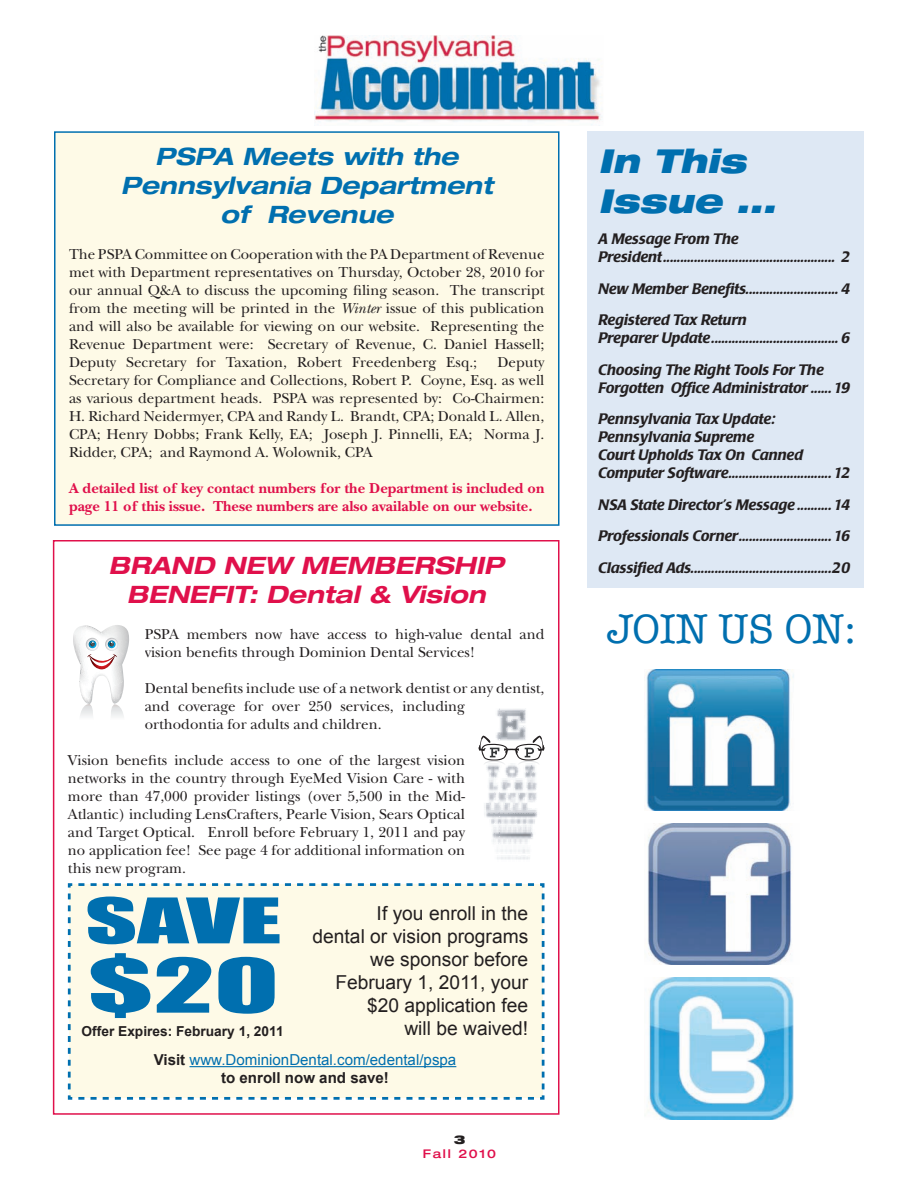
<style>
.page{position:relative;width:918px;height:1188px;background:#fff}
.page>*{position:absolute;margin:0;border:0;box-sizing:border-box;transform-origin:0 0}
.t1{font:69.3px "Impact";color:#006faf;scale:1.74 1}
.t2{font:58.05px "Impact";color:#006faf;scale:1.74 1}
.t3{font:42px "American Typewriter";color:#006faf}
.t4{font:italic 900 expanded 33px/39.6px "Helvetica Neue";color:#006faf}
.t5{font:italic 700 expanded 24px/28.8px "Helvetica Neue";color:#006faf;text-align:center}
.t6{font:italic 700 expanded 24px/28.8px "Helvetica Neue";color:#e0104b;text-align:center}
.t7{font:19.2px/23.1px "Arial";color:#231f20;text-align:right}
.t8{font:15.15px/18.1px "Arial";color:#006faf;text-align:center}
.t9{font:15px/18px "New Baskerville";color:#231f20;text-align:justify}
.t10{font:italic 500 15px/31.5px "Poppl Laudatio";color:#231f20}
.t11{font:700 15px/18px "New Baskerville";color:#e0104b}
.t12{font:700 13.65px "Arial";color:#231f20}
.t13{font:500 expanded 12px "Helvetica Neue";letter-spacing:.14em;color:#e0104b}
.t14{font:900 expanded 12px "Helvetica Neue";color:#231f20}
.s1{font-style:italic}
.s2{font-weight:700;color:#231f20}
</style>
<div class="page">
<img style="left:314px;top:35px;width:288px;height:90px">
<div style="left:588px;top:131px;width:276px;height:457px;background:#dee8f4"></div>
<div style="left:55px;top:132px;width:504px;height:393px;background:#fefae7"></div>
<div style="left:54px;top:131px;width:506px;height:395px;border:2px solid #006faf"></div>
<div style="left:53px;top:540px;width:507px;height:575px;border:2px solid #e0104b"></div>
<div style="left:67px;top:883px;width:478px;height:217px;background:#fefae7"></div>
<hr style="left:190px;top:1066px;width:266px;height:1px;background:#006faf">
<svg style="left:73px;top:625px;width:56px;height:92px"></svg>
<svg style="left:479px;top:708px;width:65px;height:152px"></svg>
<img style="left:644px;top:669px;width:150px;height:142px">
<img style="left:647px;top:824px;width:145px;height:141px">
<img style="left:648px;top:978px;width:146px;height:141px">
<h3 class="t5" style="left:121px;top:142px;width:373px">PSPA Meets with the<br>Pennsylvania Department of Revenue</h3>
<p class="t9" style="left:69px;top:245px;width:477px">The PSPA Committee on Cooperation with the PA Department of Revenue met with Department representatives on Thursday, October 28, 2010 for our annual Q&amp;A to discuss the upcoming filing season. The transcript from the meeting will be printed in the <span class="s1">Winter</span> issue of this publication and will also be available for viewing on our website. Representing the Revenue Department were: Secretary of Revenue, C. Daniel Hassell; Deputy Secretary for Taxation, Robert Freedenberg Esq.;</p>
<p class="t9" style="left:69px;top:353px;width:477px;text-indent:428px">Deputy Secretary for Compliance and Collections, Robert P. Coyne, Esq. as well as various department heads. PSPA was represented by: Co-Chairmen:<br>H. Richard Neidermyer, CPA and Randy L. Brandt, CPA; Donald L. Allen, CPA; Henry Dobbs; Frank Kelly, EA; Joseph J. Pinnelli, EA; Norma J.<br>Ridder, CPA; and Raymond A. Wolownik, CPA</p>
<p class="t11" style="left:69px;top:479px;width:477px">A detailed list of key contact numbers for the Department is included on page 11 of this issue. These numbers are also available on our website.</p>
<h3 class="t6" style="left:109px;top:550px;width:397px">BRAND NEW MEMBERSHIP<br>BENEFIT: Dental &amp; Vision</h3>
<p class="t9" style="left:145px;top:625px;width:401px">PSPA members now have access to high-value dental and vision benefits through Dominion Dental Services!</p>
<p class="t9" style="left:145px;top:679px;width:401px;text-align:left">Dental benefits include use of a network dentist or any dentist, and coverage for over 250 services, including orthodontia for adults and children.</p>
<p class="t9" style="left:68px;top:751px;width:399px">Vision benefits include access to one of the largest vision networks in the country through EyeMed Vision Care - with more than 47,000 provider listings (over 5,500 in the Mid-Atlantic) including LensCrafters, Pearle Vision, Sears Optical and Target Optical. Enroll before February 1, 2011 and pay no application fee! See page 4 for additional information on this new program.</p>
<p class="t7" style="left:313px;top:902px;width:217px">If you enroll in the<br>dental or vision programs we sponsor before<br>February 1, 2011, your $20 application fee<br>will be waived!</p>
<p class="t8" style="left:154px;top:1051px;width:304px"><span class="s2">Visit</span> www.DominionDental.com/edental/pspa <span class="s2">to enroll now and save!</span></p>
<h2 class="t2" style="left:85px;top:876px;width:114px">SAVE</h2>
<h1 class="t1" style="left:88px;top:932px;width:111px">$20</h1>
<p class="t12" style="left:82px;top:1023px;width:204px">Offer Expires: February 1, 2011</p>
<p class="t14" style="left:454px;top:1132px;width:13px">3</p>
<p class="t13" style="left:423px;top:1147px;width:75px">Fall 2010</p>
<h3 class="t4" style="left:598px;top:140px;width:179px">In This<br>Issue ...</h3>
<p class="t10" style="left:598px;top:230px;width:253px;line-height:18px">A Message From The<br>President.................................................. 2</p>
<p class="t10" style="left:598px;top:273px;width:254px">New Member Benefits........................... 4<br>Registered Tax Return</p>
<p class="t10" style="left:598px;top:323px;width:253px">Preparer Update..................................... 6<br>Choosing The Right Tools For The</p>
<p class="t10" style="left:598px;top:372px;width:253px">Forgotten Office Administrator ......19<br>Pennsylvania Tax Update:</p>
<p class="t10" style="left:598px;top:428px;width:253px;line-height:18px">Pennsylvania Supreme<br>Court Upholds Tax On Canned<br>Computer Software..............................12</p>
<p class="t10" style="left:598px;top:489px;width:253px;text-align:justify">NSA State Director’s Message ..........14<br>Professionals Corner...........................16<br>Classified Ads.........................................20</p>
<h3 class="t3" style="left:606px;top:597px;width:251px">JOIN US ON:</h3>
</div>
